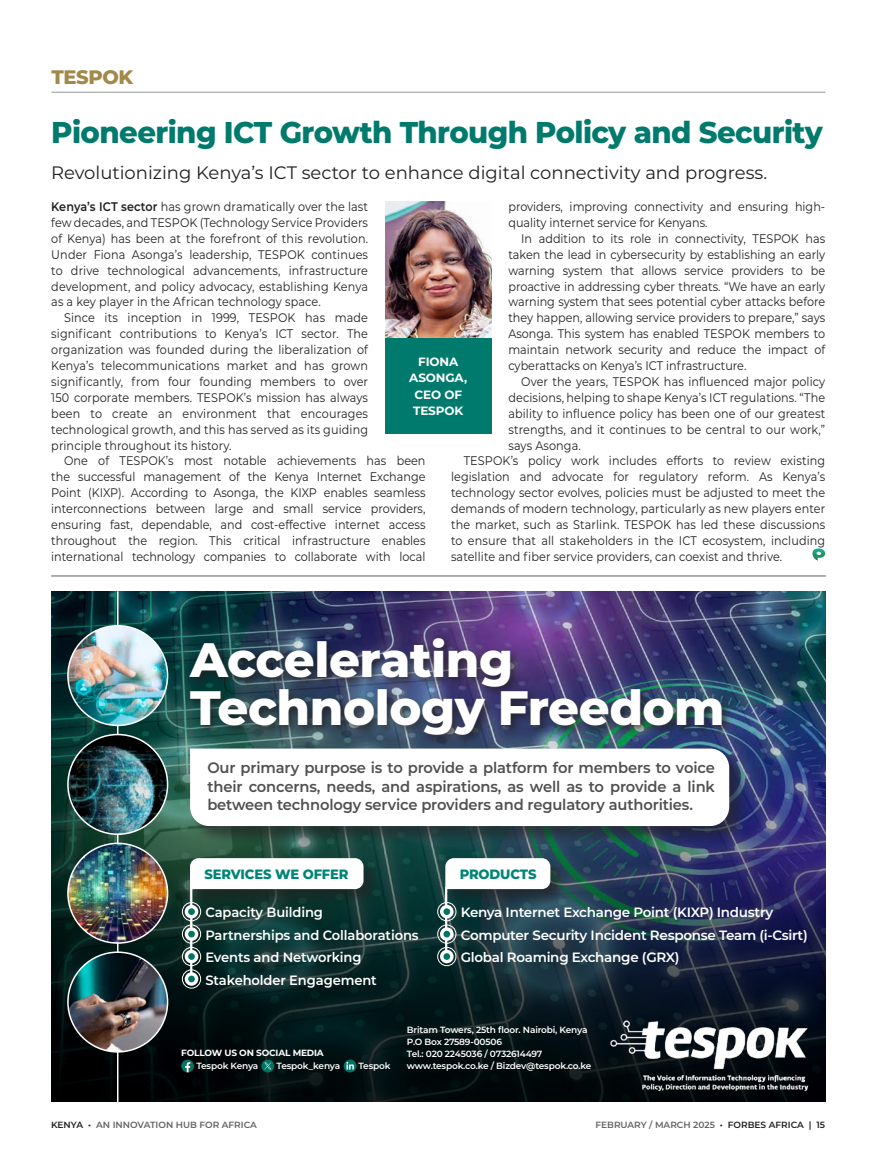
<style>
.page{position:relative;width:893px;height:1170px;background:#fff}
.page>*{position:absolute;margin:0;border:0;box-sizing:border-box;transform-origin:0 0}
.Running_head{font:800 48.3px "Montserrat";letter-spacing:-.01em;color:#fff}
.Running_head-2{font:800 30px "Montserrat";letter-spacing:-.02em;color:#007a6c}
.Running_head-3{font:800 19.5px "Montserrat";letter-spacing:-.02em;color:#a38949}
.Running_head-4{font:18px "Montserrat";color:#231f20}
.Running_head-5{font:600 15.15px/18.5px "Montserrat";letter-spacing:-.01em;color:#505052;text-align:justify}
.Running_head-6{font:600 13.5px "Montserrat";letter-spacing:-.02em;color:#fff}
.Running_head-7{font:800 13.5px "Montserrat";letter-spacing:-.01em;color:#008477}
.Byline{font:12.45px/15.9px "Montserrat";color:#231f20;text-align:justify;scale:.9 1}
.Running_head-8{font:700 12px/16.5px "Montserrat";letter-spacing:-.01em;color:#fff;text-align:center}
.Running_head-9{font:600 9px "Montserrat";letter-spacing:-.02em;color:#fff}
.t1{font:600 9px "Montserrat";color:#636366}
.Running_head-10{font:700 9px "Montserrat";letter-spacing:-.02em;color:#fff}
.s1{font-weight:600}
.s2{color:#231f20}
</style>
<div class="page">
<hr style="left:51px;top:575px;width:775px;height:1px;background:#939598">
<svg style="left:812px;top:548px;width:13px;height:12px"></svg>
<img style="left:385px;top:202px;width:106px;height:136px">
<div style="left:385px;top:338px;width:106px;height:95px;background:#007a6c"></div>
<hr style="left:52px;top:92px;width:773px;height:1px;background:#939598">
<img style="left:51px;top:591px;width:775px;height:510px">
<div style="left:186px;top:634px;width:548px;height:112px;background:#231f20;opacity:.75"></div>
<div style="left:190px;top:748px;width:558px;height:96px;background:#231f20;opacity:.55"></div>
<svg style="left:190px;top:748px;width:539px;height:78px"></svg>
<div style="left:190px;top:858px;width:190px;height:47px;background:#231f20;opacity:.55"></div>
<svg style="left:190px;top:858px;width:173px;height:31px"></svg>
<hr style="left:190px;top:887px;width:2px;height:90px;background:#fff">
<div style="left:182px;top:902px;width:19px;height:19px;border:1px solid #fff;border-radius:50%"></div>
<svg style="left:185px;top:904px;width:13px;height:14px"></svg>
<div style="left:188px;top:908px;width:7px;height:6px;background:#007565;border-radius:50%"></div>
<div style="left:182px;top:946px;width:19px;height:19px;border:1px solid #fff;border-radius:50%"></div>
<svg style="left:185px;top:949px;width:13px;height:14px"></svg>
<div style="left:188px;top:953px;width:7px;height:6px;background:#007565;border-radius:50%"></div>
<div style="left:182px;top:969px;width:19px;height:19px;border:1px solid #fff;border-radius:50%"></div>
<div style="left:185px;top:972px;width:13px;height:13px;background:#fff;border-radius:50%"></div>
<div style="left:188px;top:975px;width:7px;height:7px;background:#007565;border-radius:50%"></div>
<div style="left:182px;top:924px;width:19px;height:19px;border:1px solid #fff;border-radius:50%"></div>
<svg style="left:185px;top:927px;width:13px;height:13px"></svg>
<div style="left:188px;top:930px;width:7px;height:7px;background:#007565;border-radius:50%"></div>
<div style="left:446px;top:858px;width:121px;height:47px;background:#231f20;opacity:.55"></div>
<svg style="left:445px;top:858px;width:105px;height:31px"></svg>
<hr style="left:445px;top:887px;width:2px;height:67px;background:#fff">
<div style="left:437px;top:902px;width:19px;height:19px;border:1px solid #fff;border-radius:50%"></div>
<svg style="left:440px;top:904px;width:14px;height:14px"></svg>
<div style="left:443px;top:908px;width:7px;height:6px;background:#007565;border-radius:50%"></div>
<div style="left:437px;top:946px;width:19px;height:19px;border:1px solid #fff;border-radius:50%"></div>
<svg style="left:440px;top:949px;width:14px;height:14px"></svg>
<div style="left:443px;top:953px;width:7px;height:6px;background:#007565;border-radius:50%"></div>
<div style="left:437px;top:924px;width:19px;height:19px;border:1px solid #fff;border-radius:50%"></div>
<svg style="left:440px;top:927px;width:14px;height:13px"></svg>
<div style="left:443px;top:930px;width:7px;height:7px;background:#007565;border-radius:50%"></div>
<img style="left:606px;top:1017px;width:206px;height:75px">
<svg style="left:261px;top:1059px;width:13px;height:13px"></svg>
<svg style="left:264px;top:1062px;width:7px;height:7px"></svg>
<svg style="left:181px;top:1059px;width:13px;height:13px"></svg>
<svg style="left:344px;top:1059px;width:12px;height:13px"></svg>
<svg style="left:346px;top:1061px;width:8px;height:8px"></svg>
<hr style="left:117px;top:591px;width:1px;height:510px;background:#fff">
<img style="left:68px;top:625px;width:100px;height:100px;border-radius:50px">
<div style="left:67px;top:625px;width:101px;height:101px;border:2px solid #fff;border-radius:50%"></div>
<img style="left:68px;top:734px;width:100px;height:100px;border-radius:50px">
<div style="left:67px;top:733px;width:101px;height:101px;border:2px solid #fff;border-radius:50%"></div>
<img style="left:68px;top:843px;width:100px;height:99px;border-radius:50px">
<div style="left:67px;top:842px;width:101px;height:101px;border:2px solid #fff;border-radius:50%"></div>
<img style="left:68px;top:952px;width:100px;height:99px;border-radius:50px">
<div style="left:67px;top:951px;width:101px;height:101px;border:2px solid #fff;border-radius:50%"></div>
<p class="Running_head-3" style="left:52px;top:63px;width:83px">TESPOK</p>
<p class="Running_head-2" style="left:51px;top:111px;width:773px">Pioneering ICT Growth Through Policy and Security</p>
<p class="Running_head-4" style="left:51px;top:160px;width:718px">Revolutionizing Kenya’s ICT sector to enhance digital connectivity and progress.</p>
<p class="Byline" style="left:51px;top:198px;width:353px"><span class="s1">Kenya’s ICT sector</span> has grown dramatically over the last few decades, and TESPOK (Technology Service Providers of Kenya) has been at the forefront of this revolution.<br>Under Fiona Asonga’s leadership, TESPOK continues to drive technological advancements, infrastructure development, and policy advocacy, establishing Kenya as a key player in the African technology space.</p>
<p class="Byline" style="left:51px;top:309px;width:353px;text-indent:13px">Since its inception in 1999, TESPOK has made significant contributions to Kenya’s ICT sector. The organization was founded during the liberalization of Kenya’s telecommunications market and has grown significantly, from four founding members to over 150 corporate members. TESPOK’s mission has always been to create an environment that encourages technological growth, and this has served as its guiding principle throughout its history.</p>
<p class="Byline" style="left:51px;top:452px;width:417px;text-indent:13px">One of TESPOK’s most notable achievements has been the successful management of the Kenya Internet Exchange Point (KIXP). According to Asonga, the KIXP enables seamless interconnections between large and small service providers, ensuring fast, dependable, and cost-effective internet access throughout the region. This critical infrastructure enables international technology companies to collaborate with local</p>
<p class="Byline" style="left:508px;top:198px;width:353px">providers, improving connectivity and ensuring high&shy;quality internet service for Kenyans.</p>
<p class="Byline" style="left:508px;top:230px;width:353px;text-indent:13px">In addition to its role in connectivity, TESPOK has taken the lead in cybersecurity by establishing an early warning system that allows service providers to be proactive in addressing cyber threats. “We have an early warning system that sees potential cyber attacks before they happen, allowing service providers to prepare,” says Asonga. This system has enabled TESPOK members to maintain network security and reduce the impact of cyberattacks on Kenya’s ICT infrastructure.</p>
<p class="Byline" style="left:508px;top:373px;width:353px;text-indent:13px">Over the years, TESPOK has influenced major policy decisions, helping to shape Kenya’s ICT regulations. “The ability to influence policy has been one of our greatest strengths, and it continues to be central to our work,” says Asonga.</p>
<p class="Byline" style="left:451px;top:452px;width:417px;text-indent:13px">TESPOK’s policy work includes efforts to review existing legislation and advocate for regulatory reform. As Kenya’s technology sector evolves, policies must be adjusted to meet the demands of modern technology, particularly as new players enter the market, such as Starlink. TESPOK has led these discussions to ensure that all stakeholders in the ICT ecosystem, including satellite and fiber service providers, can coexist and thrive.</p>
<p class="Running_head-8" style="left:409px;top:352px;width:59px">FIONA<br>ASONGA,</p>
<p class="Running_head-8" style="left:413px;top:385px;width:52px;text-align:left">CEO OF<br>TESPOK</p>
<p class="Running_head" style="left:190px;top:624px;width:325px">Accelerating</p>
<p class="Running_head" style="left:190px;top:672px;width:536px">Technology Freedom</p>
<p class="Running_head-5" style="left:207px;top:757px;width:509px">Our primary purpose is to provide a platform for members to voice their concerns, needs, and aspirations, as well as to provide a link between technology service providers and regulatory authorities.</p>
<p class="Running_head-7" style="left:204px;top:864px;width:146px">SERVICES WE OFFER</p>
<p class="Running_head-6" style="left:205px;top:902px;width:119px">Capacity Building</p>
<p class="Running_head-6" style="left:205px;top:925px;width:215px">Partnerships and Collaborations</p>
<p class="Running_head-6" style="left:205px;top:947px;width:158px">Events and Networking</p>
<p class="Running_head-6" style="left:205px;top:970px;width:173px">Stakeholder Engagement</p>
<p class="Running_head-7" style="left:460px;top:864px;width:78px">PRODUCTS</p>
<p class="Running_head-6" style="left:461px;top:902px;width:314px">Kenya Internet Exchange Point (KIXP) Industry</p>
<p class="Running_head-6" style="left:461px;top:925px;width:349px">Computer Security Incident Response Team (i-Csirt)</p>
<p class="Running_head-6" style="left:461px;top:947px;width:220px">Global Roaming Exchange (GRX)</p>
<p class="Running_head-10" style="left:181px;top:1045px;width:144px">FOLLOW US ON SOCIAL MEDIA</p>
<p class="Running_head-9" style="left:196px;top:1059px;width:63px">Tespok Kenya</p>
<p class="Running_head-9" style="left:277px;top:1059px;width:65px">Tespok_kenya</p>
<p class="Running_head-9" style="left:358px;top:1059px;width:33px">Tespok</p>
<p class="Running_head-9" style="left:407px;top:1022px;width:182px">Britam Towers, 25th floor. Nairobi, Kenya</p>
<p class="Running_head-9" style="left:407px;top:1034px;width:97px">P.O Box 27589-00506</p>
<p class="Running_head-9" style="left:407px;top:1046px;width:137px">Tel.: 020 2245036 / 0732614497</p>
<p class="Running_head-9" style="left:407px;top:1058px;width:186px">www.tespok.co.ke / Bizdev@tespok.co.ke</p>
<p class="t1" style="left:51px;top:1118px;width:207px"><span class="s2">KENYA •</span> AN INNOVATION HUB FOR AFRICA</p>
<p class="t1" style="left:595px;top:1118px;width:231px">FEBRUARY / MARCH 2025 <span class="s2">• FORBES AFRICA | 15</span></p>
</div>
